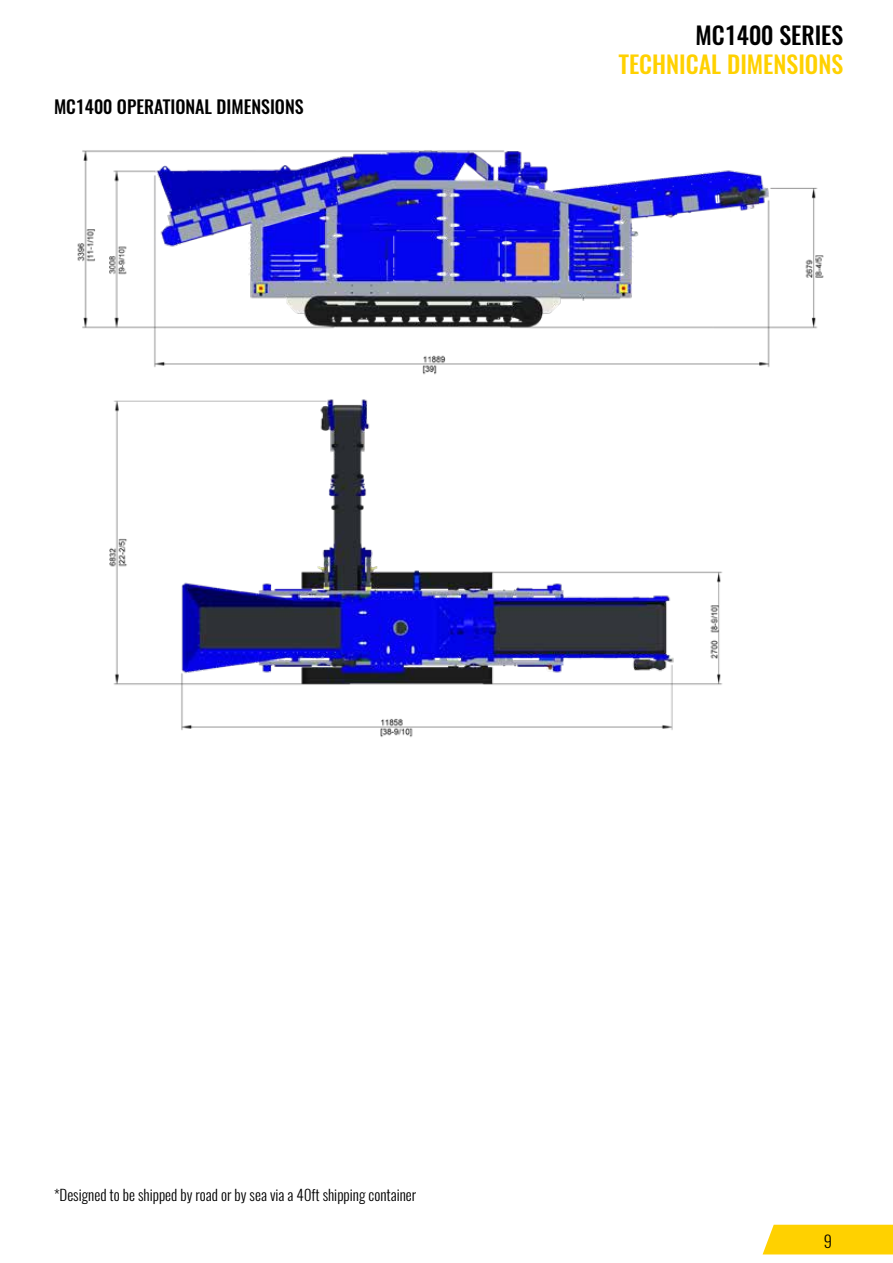
<style>
.page{position:relative;width:893px;height:1263px;background:#fff}
.page>*{position:absolute;margin:0;border:0;box-sizing:border-box;transform-origin:0 0}
.t1{font:500 24px "Oswald";color:#ffd100}
.t2{font:500 24px "Oswald";color:#000}
.t3{font:500 18px "Oswald";color:#000}
.t4{font:300 16.5px "Oswald";color:#000}
.t5{font:300 15px "Oswald";color:#000}
</style>
<div class="page">
<div style="left:763px;top:1225px;width:130px;height:29px;background:#ffd100"></div>
<img style="left:77px;top:150px;width:747px;height:225px">
<img style="left:109px;top:399px;width:614px;height:338px">
<p class="t3" style="left:54px;top:95px;width:251px">MC1400 OPERATIONAL DIMENSIONS</p>
<h1 class="t2" style="left:695px;top:19px;width:149px">MC1400 SERIES</h1>
<h1 class="t1" style="left:619px;top:48px;width:226px">TECHNICAL DIMENSIONS</h1>
<p class="t5" style="left:54px;top:1185px;width:364px">*Designed to be shipped by road or by sea via a 40ft shipping container</p>
<p class="t4" style="left:824px;top:1230px;width:10px">9</p>
</div>
